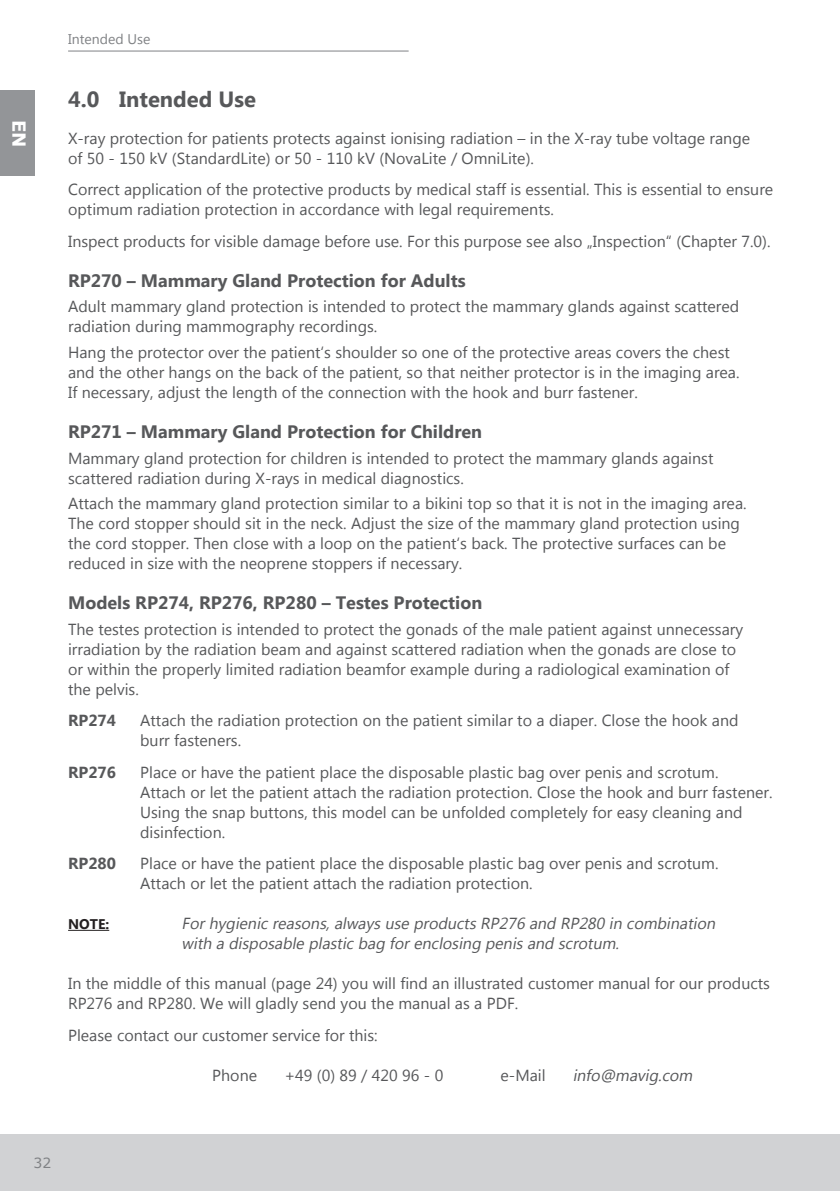
<style>
.page{position:relative;width:840px;height:1191px;background:#fff}
.page>*{position:absolute;margin:0;border:0;box-sizing:border-box;transform-origin:0 0}
.t1{font:700 22px "Lao UI";color:#57585a}
.t2{font:700 18px "Lao UI";color:#57585a}
.t3{font:700 18px "Verdana";color:#fff}
.t4{font:16px/20px "Lao UI";color:#57585a}
.t5{font:italic 16px/20px "Lao UI";color:#57585a}
.t6{font:700 16px "Lao UI";color:#57585a}
.t7{font:14px "Lao UI";color:#808285}
.t8{font:700 14px "Lao UI";color:#231f20}
.t9{font:14px "Verdana";color:#808285}
</style>
<div class="page">
<div style="left:0;top:1134px;width:839px;height:57px;background:#d1d2d4"></div>
<div style="left:0;top:91px;width:34px;height:85px;background:#939598"></div>
<hr style="left:68px;top:51px;width:340px;height:1px;background:#808285">
<hr style="left:68px;top:930px;width:41px;height:1px;background:#231f20">
<p class="t3" style="left:32px;top:119px;width:29px;rotate:90deg">EN</p>
<p class="t7" style="left:68px;top:30px;width:84px">Intended Use</p>
<h1 class="t1" style="left:68px;top:84px;width:189px">4.0 Intended Use</h1>
<p class="t4" style="left:68px;top:127px;width:683px">X-ray protection for patients protects against ionising radiation – in the X-ray tube voltage range of 50 - 150 kV (StandardLite) or 50 - 110 kV (NovaLite / OmniLite).</p>
<p class="t4" style="left:68px;top:179px;width:706px">Correct application of the protective products by medical staff is essential. This is essential to ensure optimum radiation protection in accordance with legal requirements.</p>
<p class="t4" style="left:68px;top:230px;width:703px">Inspect products for visible damage before use. For this purpose see also „Inspection“ (Chapter 7.0).</p>
<p class="t2" style="left:68px;top:268px;width:399px">RP270 – Mammary Gland Protection for Adults</p>
<p class="t4" style="left:68px;top:296px;width:672px">Adult mammary gland protection is intended to protect the mammary glands against scattered radiation during mammography recordings.</p>
<p class="t4" style="left:68px;top:341px;width:672px">Hang the protector over the patient‘s shoulder so one of the protective areas covers the chest and the other hangs on the back of the patient, so that neither protector is in the imaging area.<br>If necessary, adjust the length of the connection with the hook and burr fastener.</p>
<p class="t2" style="left:68px;top:419px;width:415px">RP271 – Mammary Gland Protection for Children</p>
<p class="t4" style="left:68px;top:447px;width:646px">Mammary gland protection for children is intended to protect the mammary glands against scattered radiation during X-rays in medical diagnostics.</p>
<p class="t4" style="left:68px;top:493px;width:679px">Attach the mammary gland protection similar to a bikini top so that it is not in the imaging area.<br>The cord stopper should sit in the neck. Adjust the size of the mammary gland protection using the cord stopper. Then close with a loop on the patient‘s back. The protective surfaces can be reduced in size with the neoprene stoppers if necessary.</p>
<p class="t2" style="left:68px;top:591px;width:415px">Models RP274, RP276, RP280 – Testes Protection</p>
<p class="t4" style="left:68px;top:618px;width:676px">The testes protection is intended to protect the gonads of the male patient against unnecessary irradiation by the radiation beam and against scattered radiation when the gonads are close to or within the properly limited radiation beamfor example during a radiological examination of the pelvis.</p>
<p class="t6" style="left:68px;top:710px;width:49px">RP274</p>
<p class="t4" style="left:140px;top:710px;width:599px">Attach the radiation protection on the patient similar to a diaper. Close the hook and burr fasteners.</p>
<p class="t6" style="left:68px;top:761px;width:49px">RP276</p>
<p class="t4" style="left:140px;top:761px;width:633px">Place or have the patient place the disposable plastic bag over penis and scrotum.<br>Attach or let the patient attach the radiation protection. Close the hook and burr fastener.<br>Using the snap buttons, this model can be unfolded completely for easy cleaning and disinfection.</p>
<p class="t6" style="left:68px;top:852px;width:49px">RP280</p>
<p class="t4" style="left:140px;top:852px;width:579px">Place or have the patient place the disposable plastic bag over penis and scrotum.<br>Attach or let the patient attach the radiation protection.</p>
<p class="t8" style="left:68px;top:914px;width:43px">NOTE:</p>
<p class="t5" style="left:181px;top:912px;width:538px">Forhygienic reasons,always use products RP276 and RP280 in combination with a disposable plastic bag forenclosing penis and scrotum.</p>
<p class="t4" style="left:68px;top:972px;width:703px">In the middle of this manual (page 24) you will find an illustrated customer manual for our products<br>RP276 and RP280. We will gladly send you the manual as a PDF.</p>
<p class="t4" style="left:68px;top:1024px;width:311px">Please contact our customer service for this:</p>
<p class="t4" style="left:212px;top:1064px;width:46px">Phone</p>
<p class="t4" style="left:284px;top:1064px;width:160px">+49 (0) 89 / 420 96 - 0</p>
<p class="t4" style="left:500px;top:1064px;width:47px">e-Mail</p>
<p class="t5" style="left:572px;top:1064px;width:125px">info@mavig.com</p>
<p class="t9" style="left:34px;top:1153px;width:19px">32</p>
</div>
